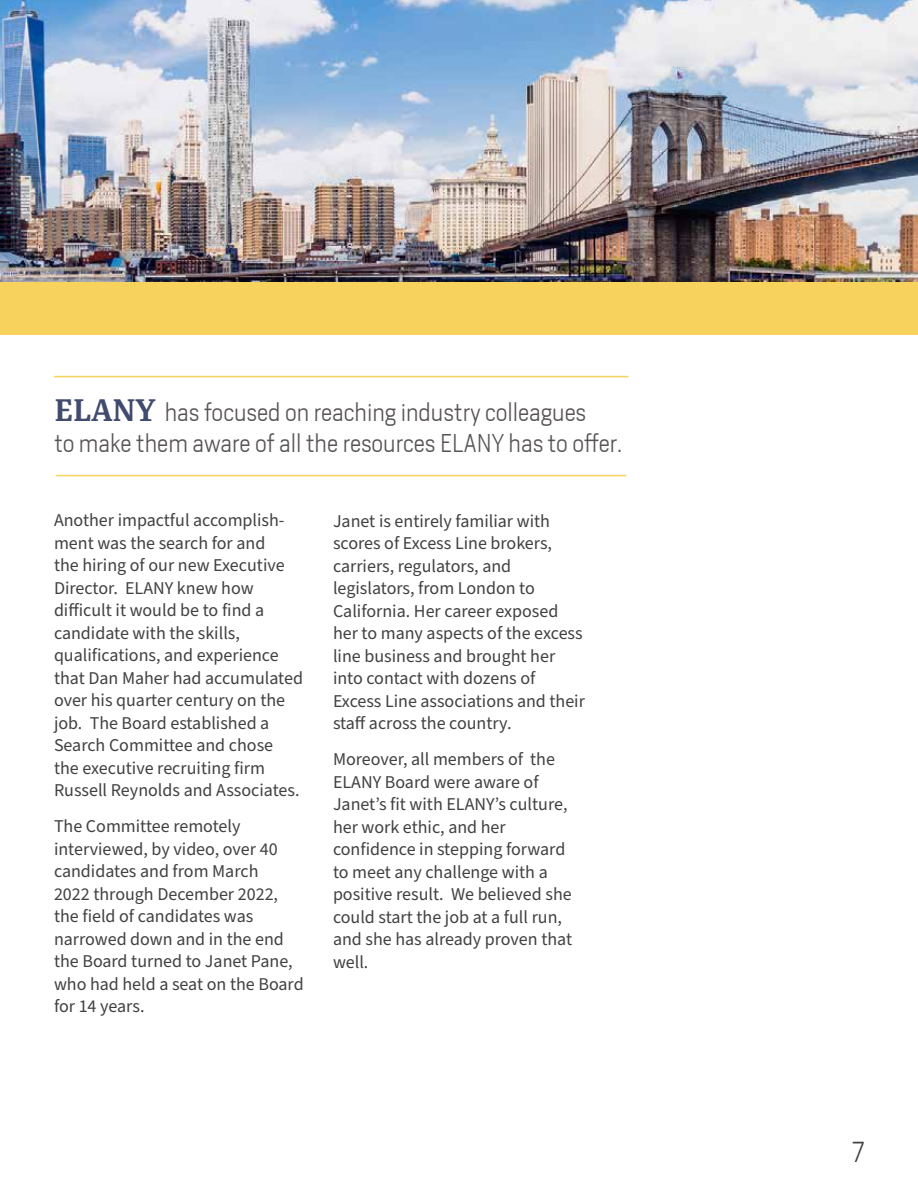
<style>
.page{position:relative;width:918px;height:1188px;background:#fff}
.page>*{position:absolute;margin:0;border:0;box-sizing:border-box;transform-origin:0 0}
.t1{font:300 27px "Heron Sans";color:#414042}
.t2{font:300 24px/31.5px "Heron Sans";color:#585456}
.t3{font:18px/22.5px "Source Sans Pro";color:#414042}
.s1{font-family:"Portada";font-weight:700;font-size:30px;color:#414b6e}
</style>
<div class="page">
<img style="left:0;top:0;width:918px;height:282px">
<div style="left:0;top:282px;width:918px;height:52px;background:#f7d35e"></div>
<hr style="left:56px;top:475px;width:570px;height:1px;background:#f7d35e">
<hr style="left:54px;top:376px;width:575px;height:1px;background:#f7d35e">
<h2 class="t2" style="left:54px;top:396px;width:570px"><span class="s1">ELANY</span> has focused on reaching industry colleagues<br>to make them aware of all the resources ELANY has to offer.</h2>
<p class="t3" style="left:54px;top:510px;width:251px">Another impactful accomplish&shy;ment was the search for and<br>the hiring of our new Executive<br>Director. ELANY knew how difficult it would be to find a candidate with the skills, qualifications, and experience that Dan Maher had accumulated over his quarter century on the job. The Board established a<br>Search Committee and chose<br>the executive recruiting firm<br>Russell Reynolds and Associates.</p>
<p class="t3" style="left:54px;top:816px;width:251px">The Committee remotely interviewed, by video, over 40 candidates and from March<br>2022 through December 2022, the field of candidates was narrowed down and in the end the Board turned to Janet Pane, who had held a seat on the Board for 14 years.</p>
<p class="t3" style="left:333px;top:510px;width:254px">Janet is entirely familiar with scores of Excess Line brokers, carriers, regulators, and legislators, from London to<br>California. Her career exposed her to many aspects of the excess line business and brought her into contact with dozens of<br>Excess Line associations and their staff across the country.</p>
<p class="t3" style="left:333px;top:748px;width:241px">Moreover, all members of the<br>ELANY Board were aware of<br>Janet’s fit with ELANY’s culture, her work ethic, and her confidence in stepping forward to meet any challenge with a positive result. We believed she could start the job at a full run, and she has already proven that well.</p>
<h1 class="t1" style="left:853px;top:1135px;width:13px">7</h1>
</div>
